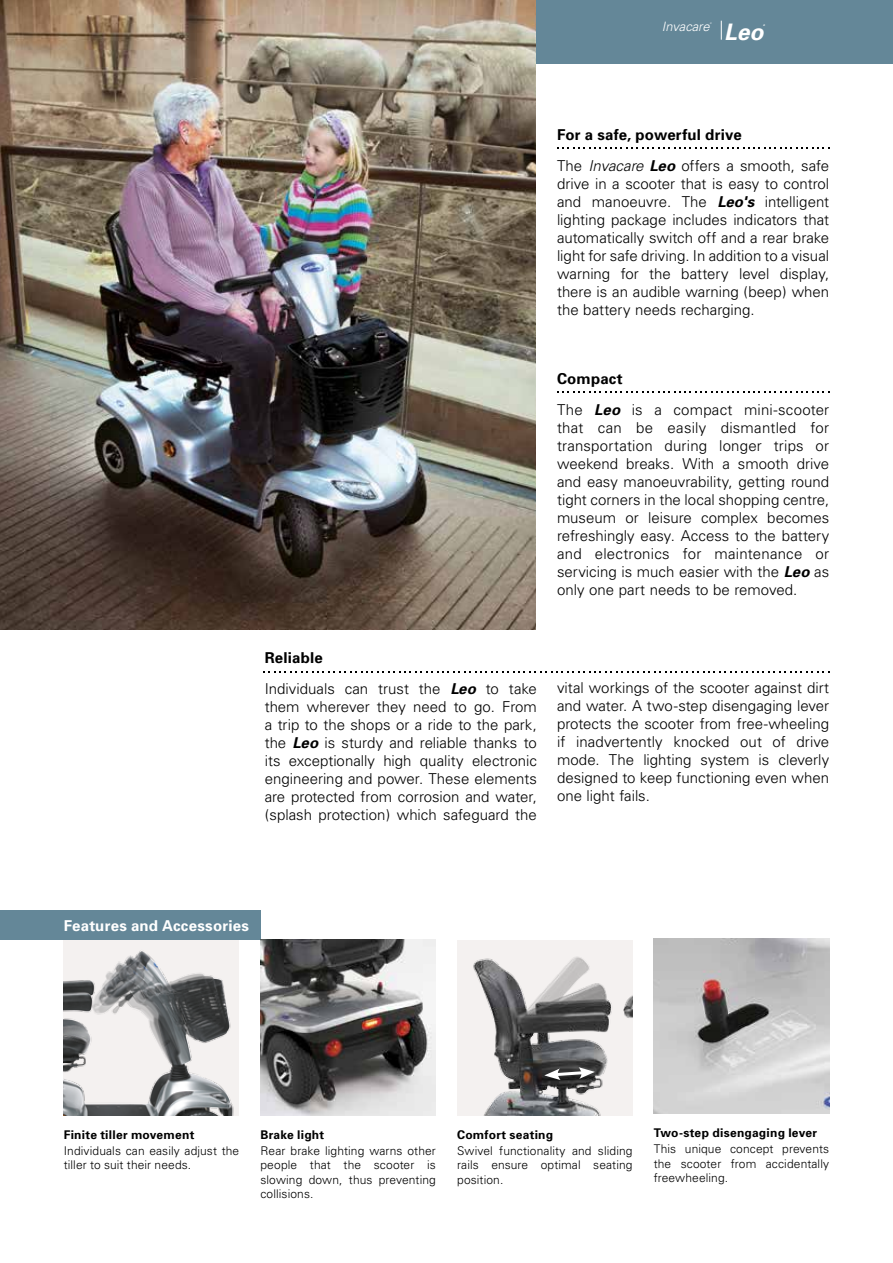
<style>
.page{position:relative;width:893px;height:1263px;background:#fff}
.page>*{position:absolute;margin:0;border:0;box-sizing:border-box;transform-origin:0 0}
.t1{font:italic 700 22.8px "Univers";color:#fff}
.t2{font:300 15px/18px "Univers";color:#000;text-align:justify}
.t3{font:700 15px/30.8px "Univers";letter-spacing:.01em;color:#000}
.t4{font:700 15px "Univers";letter-spacing:.015em;color:#fff}
.t5{font:italic 300 12.9px "Univers";color:#fff}
.t6{font:300 12px/14.4px "Univers";letter-spacing:.005em;color:#000;text-align:justify}
.t7{font:700 12px "Univers";letter-spacing:.02em;color:#000}
.t8{font:italic 300 2.25px "Univers";color:#fff}
.t9{font:italic 700 2.25px "Univers";color:#fff}
.s1{font-weight:300}
.s2{font-weight:300;font-style:italic}
.s3{font-style:italic}
.s4{font-weight:700;font-style:italic}
.s5{font-weight:700}
</style>
<div class="page">
<img style="left:654px;top:938px;width:175px;height:176px">
<img style="left:64px;top:940px;width:175px;height:175px">
<div style="left:536px;top:0;width:357px;height:64px;background:#648798"></div>
<div style="left:0;top:910px;width:260px;height:30px;background:#648798"></div>
<img style="left:0;top:0;width:536px;height:629px">
<img style="left:260px;top:940px;width:176px;height:175px">
<svg style="left:557px;top:147px;width:272px;height:2px"></svg>
<svg style="left:557px;top:392px;width:272px;height:1px"></svg>
<svg style="left:263px;top:671px;width:566px;height:1px"></svg>
<svg style="left:721px;top:21px;width:1px;height:19px"></svg>
<img style="left:457px;top:940px;width:175px;height:175px">
<svg style="left:544px;top:1067px;width:51px;height:13px"></svg>
<p class="t5" style="left:662px;top:18px;width:49px">Invacare</p>
<p class="t8" style="left:710px;top:22px;width:3px">®</p>
<h1 class="t1" style="left:724px;top:18px;width:41px">Leo</h1>
<p class="t9" style="left:763px;top:24px;width:3px">®</p>
<p class="t3" style="left:557px;top:119px;width:274px">For a safe, powerful drive<br><span class="s1">The</span> <span class="s2">Invacare</span> <span class="s3">Leo</span> <span class="s1">offers a smooth, safe</span></p>
<p class="t2" style="left:557px;top:174px;width:274px">drive in a scooter that is easy to control and manoeuvre. The <span class="s4">Leo's</span> intelligent lighting package includes indicators that automatically switch off and a rear brake light for safe driving. In addition to a visual warning for the battery level display, there is an audible warning (beep) when the battery needs recharging.</p>
<p class="t2" style="left:557px;top:363px;width:274px;line-height:30.8px"><span class="s5">Compact<br></span>The <span class="s4">Leo</span> is a compact mini-scooter</p>
<p class="t2" style="left:557px;top:418px;width:274px">that can be easily dismantled for transportation during longer trips or weekend breaks. With a smooth drive and easy manoeuvrability, getting round tight corners in the local shopping centre, museum or leisure complex becomes refreshingly easy. Access to the battery and electronics for maintenance or servicing is much easier with the <span class="s4">Leo</span> as only one part needs to be removed.</p>
<p class="t2" style="left:265px;top:642px;width:274px;line-height:30.8px"><span class="s5">Reliable<br></span>Individuals can trust the <span class="s4">Leo</span> to take</p>
<p class="t2" style="left:265px;top:697px;width:274px">them wherever they need to go. From a trip to the shops or a ride to the park, the <span class="s4">Leo</span> is sturdy and reliable thanks to its exceptionally high quality electronic engineering and power. These elements are protected from corrosion and water, (splash protection) which safeguard the</p>
<p class="t2" style="left:557px;top:679px;width:274px">vital workings of the scooter against dirt and water. A two-step disengaging lever protects the scooter from free-wheeling if inadvertently knocked out of drive mode. The lighting system is cleverly designed to keep functioning even when one light fails.</p>
<p class="t4" style="left:64px;top:917px;width:187px">Features and Accessories</p>
<p class="t7" style="left:64px;top:1127px;width:132px">Finite tiller movement</p>
<p class="t6" style="left:64px;top:1143px;width:177px">Individuals can easily adjust the tiller to suit their needs.</p>
<p class="t7" style="left:260px;top:1127px;width:65px">Brake light</p>
<p class="t6" style="left:260px;top:1143px;width:177px">Rear brake lighting warns other people that the scooter is slowing down, thus preventing collisions.</p>
<p class="t7" style="left:457px;top:1127px;width:98px">Comfort seating</p>
<p class="t6" style="left:457px;top:1143px;width:177px">Swivel functionality and sliding rails ensure optimal seating position.</p>
<p class="t7" style="left:654px;top:1125px;width:165px">Two-step disengaging lever</p>
<p class="t6" style="left:654px;top:1142px;width:177px">This unique concept prevents the scooter from accidentally freewheeling.</p>
</div>
